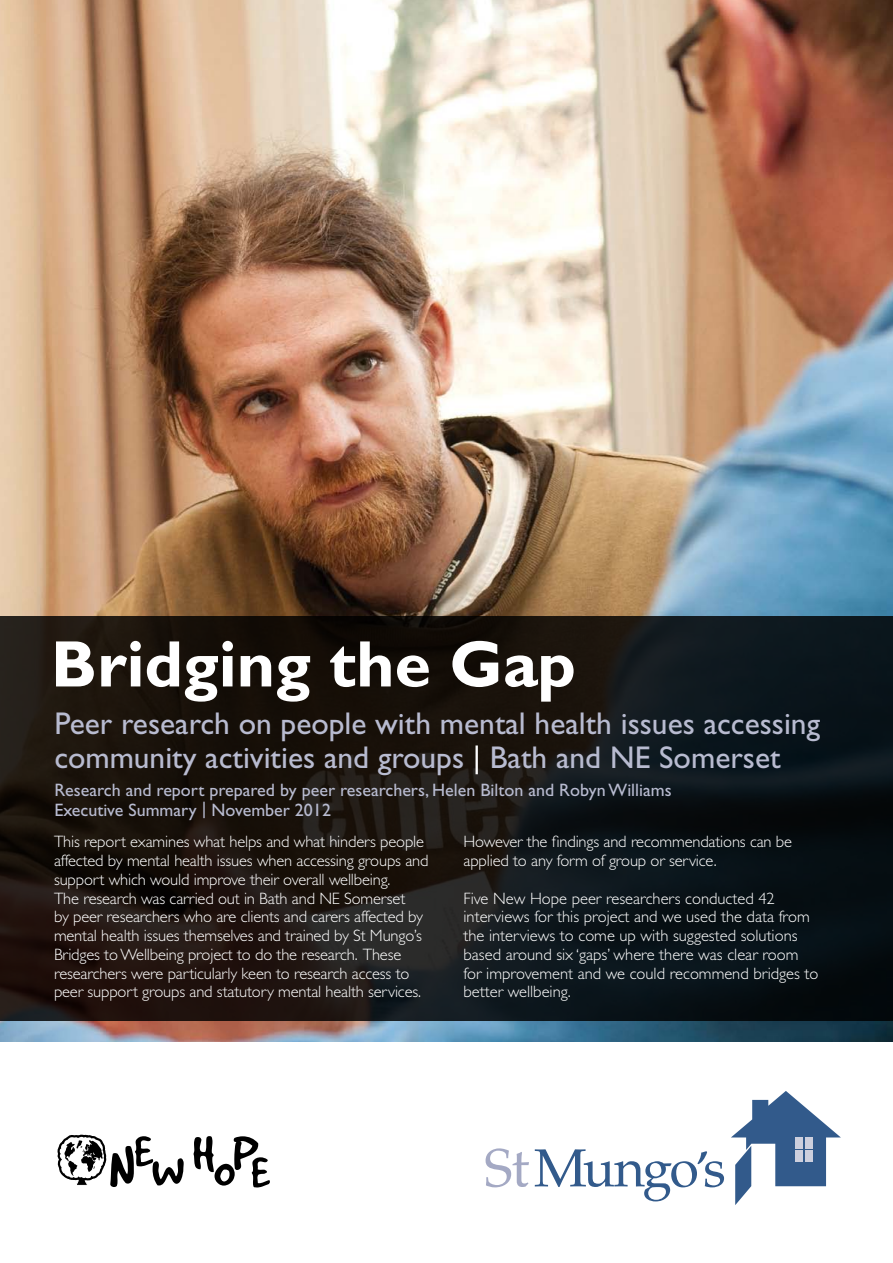
<style>
.page{position:relative;width:893px;height:1263px;background:#fff}
.page>*{position:absolute;margin:0;border:0;box-sizing:border-box;transform-origin:0 0}
.t1{font:700 66px "Gill Sans";color:#fff}
.t2{font:52.5px "Good Dog Plain";color:#000}
.t3{font:31.5px/34.5px "Gill Sans";color:#b8bbd0}
.t4{font:18px "Gill Sans";color:#b8bbd0}
.t5{font:300 16.5px/18.8px "Gill Sans";letter-spacing:-.01em;color:#fff}
.s1{color:#fff}
.s2{font-size:74.55px}
</style>
<div class="page">
<img style="left:0;top:0;width:893px;height:1042px">
<svg style="left:486px;top:1148px;width:43px;height:39px"></svg>
<svg style="left:535px;top:1149px;width:189px;height:52px"></svg>
<svg style="left:731px;top:1091px;width:110px;height:114px"></svg>
<svg style="left:0;top:617px;width:893px;height:404px"></svg>
<svg style="left:57px;top:1134px;width:50px;height:51px"></svg>
<p class="t1" style="left:51px;top:625px;width:526px">Bridging the Gap</p>
<p class="t3" style="left:54px;top:706px;width:767px">Peer research on people with mental health issues accessing community activities and groups <span class="s1">|</span> Bath and NE Somerset</p>
<p class="t4" style="left:54px;top:780px;width:619px">Research and report prepared by peer researchers, Helen Bilton and Robyn Williams</p>
<p class="t4" style="left:54px;top:799px;width:278px">Executive Summary | November 2012</p>
<p class="t5" style="left:54px;top:832px;width:376px">This report examines what helps and what hinders people affected by mental health issues when accessing groups and support which would improve their overall wellbeing.<br>The research was carried out in Bath and NE Somerset<br>by peer researchers who are clients and carers affected by mental health issues themselves and trained by St Mungo’s Bridges to Wellbeing project to do the research. These researchers were particularly keen to research access to peer support groups and statutory mental health services.</p>
<p class="t5" style="left:463px;top:832px;width:330px">However the findings and recommendations can be applied to any form of group or service.</p>
<p class="t5" style="left:463px;top:889px;width:357px">Five New Hope peer researchers conducted 42 interviews for this project and we used the data from the interviews to come up with suggested solutions based around six ‘gaps’ where there was clear room for improvement and we could recommend bridges to better wellbeing.</p>
<p class="t2" style="left:109px;top:1146px;width:163px"><span class="s2">N</span>EW <sup>H</sup>OPE</p>
</div>
